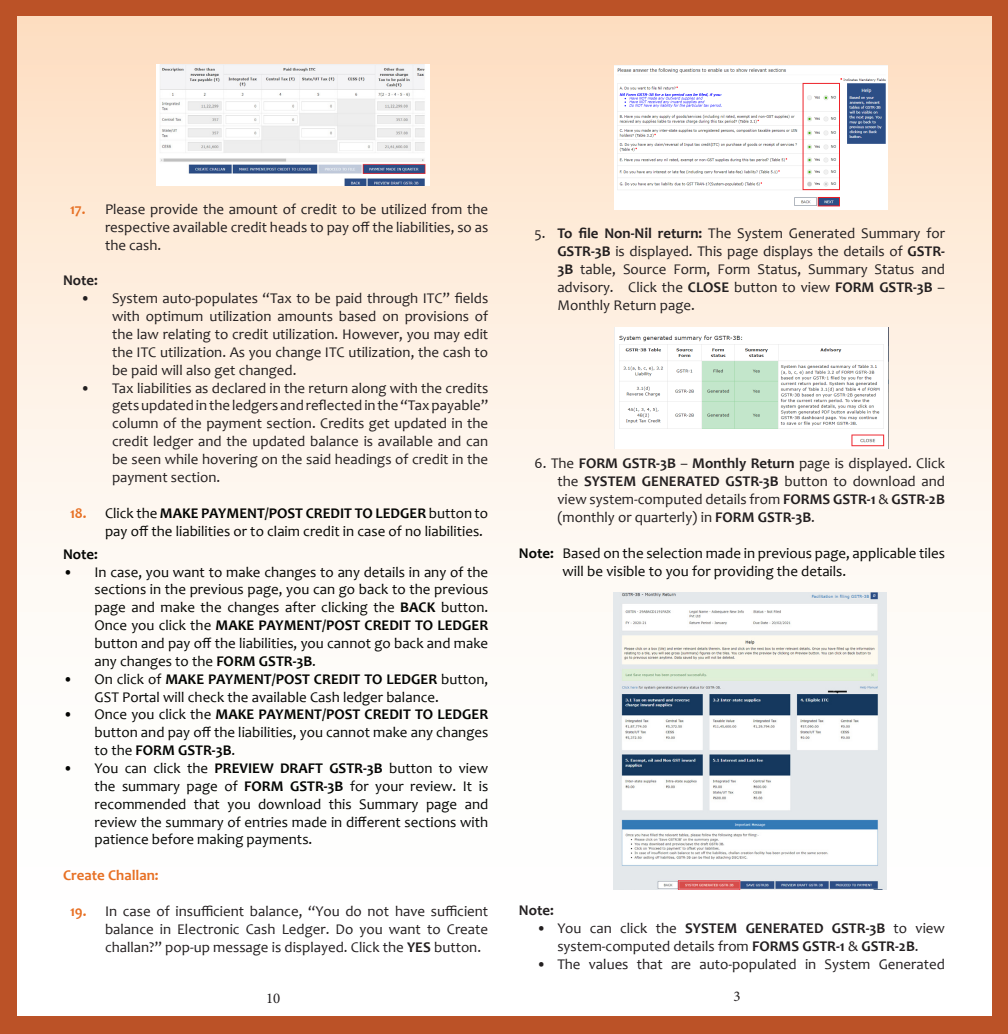
<style>
.page{position:relative;width:1008px;height:1034px;background:#fff}
.page>*{position:absolute;margin:0;border:0;box-sizing:border-box;transform-origin:0 0}
.t1{font:14.88px/17.8px "Candara";color:#231f20;text-align:justify}
.t2{font:14.88px/17.8px "Candara";color:#040503}
.t3{font:700 14.88px "Candara";color:#e77024}
.t4{font:700 14.88px "Candara";color:#231f20}
.t5{font:700 14.88px "Candara";color:#040503}
.t6{font:14.88px "Minion Pro";color:#231f20}
.s1{font-weight:700;color:#e77024}
.s2{font-weight:700}
</style>
<div class="page">
<div style="left:0;top:0;width:1007px;height:1032px;background:linear-gradient(to bottom,#fde2c9,#feffff)"></div>
<div style="left:0;top:0;width:1008px;height:15px;background:#bb5227"></div>
<div style="left:0;top:1016px;width:1008px;height:17px;background:#bb5227"></div>
<div style="left:993px;top:0;width:15px;height:1033px;background:#bb5227"></div>
<div style="left:0;top:0;width:16px;height:1033px;background:#bb5227"></div>
<img style="left:614px;top:66px;width:273px;height:143px">
<img style="left:615px;top:327px;width:273px;height:121px">
<img style="left:613px;top:592px;width:274px;height:296px">
<img style="left:157px;top:64px;width:273px;height:121px">
<p class="t1" style="left:105px;top:200px;width:385px;text-indent:-35px"><span class="s1">17.</span> Please provide the amount of credit to be utilized from the respective available credit heads to pay off the liabilities, so as the cash.</p>
<p class="t4" style="left:63px;top:271px;width:36px">Note:</p>
<p class="t1" style="left:112px;top:289px;width:378px;text-indent:-32px">• System auto-populates “Tax to be paid through ITC” fields with optimum utilization amounts based on provisions of the law relating to credit utilization. However, you may edit the ITC utilization. As you change ITC utilization, the cash to be paid will also get changed.</p>
<p class="t1" style="left:112px;top:378px;width:378px;text-indent:-32px">• Tax liabilities as declared in the return along with the credits gets updated in the ledgers and reflected in the “Tax payable” column of the payment section. Credits get updated in the credit ledger and the updated balance is available and can be seen while hovering on the said headings of credit in the payment section.</p>
<p class="t2" style="left:105px;top:503px;width:385px;text-indent:-35px"><span class="s1">18.</span> Click the <span class="s2">MAKE PAYMENT/POST CREDIT TO LEDGER</span> button to pay off the liabilities or to claim credit in case of no liabilities.</p>
<p class="t5" style="left:63px;top:544px;width:36px">Note:</p>
<p class="t2" style="left:94px;top:562px;width:395px;text-align:justify;text-indent:-32px">• In case, you want to make changes to any details in any of the sections in the previous page, you can go back to the previous page and make the changes after clicking the <span class="s2">BACK</span> button.<br>Once you click the <span class="s2">MAKE PAYMENT/POST CREDIT TO LEDGER </span>button and pay off the liabilities, you cannot go back and make any changes to the <span class="s2">FORM GSTR-3B</span>.</p>
<p class="t2" style="left:94px;top:669px;width:395px;text-indent:-32px">• On click of <span class="s2">MAKE PAYMENT/POST CREDIT TO LEDGER</span> button,<br>GST Portal will check the available Cash ledger balance.</p>
<p class="t2" style="left:94px;top:705px;width:395px;text-align:justify;text-indent:-32px">• Once you click the <span class="s2">MAKE PAYMENT/POST CREDIT TO LEDGER </span>button and pay off the liabilities, you cannot make any changes to the <span class="s2">FORM GSTR-3B</span>.</p>
<p class="t2" style="left:94px;top:759px;width:395px;text-align:justify;text-indent:-32px">• You can click the <span class="s2">PREVIEW DRAFT GSTR-3B</span> button to view the summary page of <span class="s2">FORM GSTR-3B</span> for your review. It is recommended that you download this Summary page and review the summary of entries made in different sections with patience before making payments.</p>
<p class="t3" style="left:63px;top:865px;width:97px">Create Challan:</p>
<p class="t1" style="left:105px;top:901px;width:385px;text-indent:-35px"><span class="s1">19.</span> In case of insufficient balance, “You do not have sufficient balance in Electronic Cash Ledger. Do you want to Create challan?” pop-up message is displayed. Click the <span class="s2">YES</span> button.</p>
<p class="t1" style="left:557px;top:224px;width:389px;text-indent:-23px">5. <span class="s2">To file Non-Nil return:</span> The System Generated Summary for <span class="s2">GSTR-3B</span> is displayed. This page displays the details of <span class="s2">GSTR-3B</span> table, Source Form, Form Status, Summary Status and advisory. Click the <span class="s2">CLOSE</span> button to view <span class="s2">FORM GSTR-3B</span> – Monthly Return page.</p>
<p class="t1" style="left:557px;top:454px;width:389px;text-indent:-23px">6. The <span class="s2">FORM GSTR-3B</span> – <span class="s2">Monthly Return</span> page is displayed. Click the <span class="s2">SYSTEM GENERATED GSTR-3B</span> button to download and view system-computed details from <span class="s2">FORMS GSTR-1</span> &amp; <span class="s2">GSTR-2B </span>(monthly or quarterly) in <span class="s2">FORM GSTR-3B</span>.</p>
<p class="t2" style="left:563px;top:543px;width:384px;text-indent:-44px"><span class="s2">Note:</span> Based on the selection made in previous page, applicable tiles will be visible to you for providing the details.</p>
<p class="t4" style="left:519px;top:900px;width:36px">Note:</p>
<p class="t1" style="left:536px;top:918px;width:410px;text-align:center">• You can click the <span class="s2">SYSTEM GENERATED GSTR-3B</span> to view system-computed details from <span class="s2">FORMS GSTR-1</span> &amp; <span class="s2">GSTR-2B</span>.</p>
<p class="t1" style="left:536px;top:954px;width:410px">• The values that are auto-populated in System Generated</p>
<p class="t6" style="left:266px;top:987px;width:16px">10</p>
<p class="t6" style="left:734px;top:985px;width:9px">3</p>
</div>
